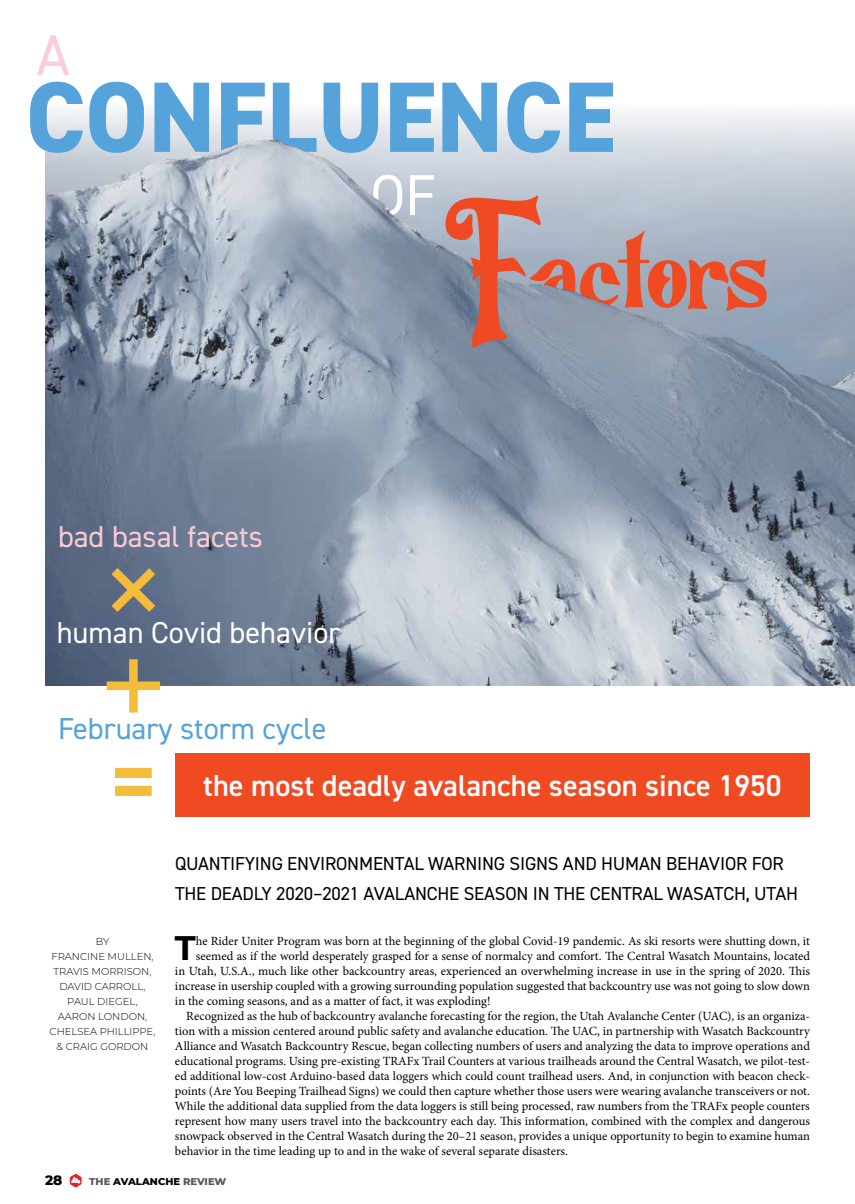
<style>
.page{position:relative;width:855px;height:1204px;background:#fff}
.page>*{position:absolute;margin:0;border:0;box-sizing:border-box;transform-origin:0 0}
.t1{font:178px "Hallo Witch Z";color:#f04a23}
.t2{font:144.5px "Hallo Witch Z";letter-spacing:-.025em;color:#f04a23}
.t3{font:800 100.25px "DIN2014";color:#55a3da}
.t4{font:57.75px "DIN2014";color:#fff}
.t5{font:57.75px "DIN2014";color:#facdd7}
.t6{font:700 33.88px "Montserrat";color:#000}
.t7{font:600 30.25px "DIN2014";color:#fff}
.t8{font:30.25px "DIN2014";color:#fff}
.t9{font:30.25px "DIN2014";color:#55a3da}
.t10{font:30.25px "DIN2014";color:#facbd7}
.t11{font:18.75px/30px "DIN2014";letter-spacing:-.01em;color:#000}
.t12{font:800 13.75px "Montserrat";color:#000}
.t13{font:12.5px "Minion Pro";color:#000}
.t14{font:300 10px/15px "Montserrat";color:#000;text-align:center}
.t15{font:800 10px "Montserrat";color:#58595b}
.s1{color:#000}
</style>
<div class="page">
<svg style="left:70px;top:1174px;width:12px;height:14px"></svg>
<img style="left:45px;top:109px;width:810px;height:576px">
<div style="left:175px;top:752px;width:635px;height:64px;background:#f04a23"></div>
<svg style="left:115px;top:768px;width:37px;height:28px"></svg>
<svg style="left:111px;top:568px;width:44px;height:44px;background:#9d8e65"></svg>
<svg style="left:107px;top:659px;width:53px;height:53px"></svg>
<h3 class="t5" style="left:36px;top:19px;width:35px">A</h3>
<h3 class="t3" style="left:26px;top:51px;width:591px">CONFLUENCE</h3>
<h3 class="t4" style="left:370px;top:159px;width:67px">OF</h3>
<h1 class="t1" style="left:470px;top:178px;width:77px">F</h1>
<h2 class="t2" style="left:528px;top:197px;width:245px">actors</h2>
<h3 class="t10" style="left:58px;top:518px;width:206px">bad basal facets</h3>
<h3 class="t8" style="left:57px;top:614px;width:285px">human Covid behavior</h3>
<h3 class="t9" style="left:58px;top:710px;width:270px">February storm cycle</h3>
<h3 class="t7" style="left:203px;top:766px;width:580px">the most deadly avalanche season since 1950</h3>
<p class="t14" style="left:50px;top:934px;width:107px">BY<br>FRANCINE MULLEN,<br>TRAVIS MORRISON,<br>DAVID CARROLL,<br>PAUL DIEGEL,<br>AARON LONDON,<br>CHELSEA PHILLIPPE, &amp; CRAIG GORDON</p>
<h3 class="t11" style="left:175px;top:848px;width:625px">QUANTIFYING ENVIRONMENTAL WARNING SIGNS AND HUMAN BEHAVIOR FOR<br>THE DEADLY 2020–2021 AVALANCHE SEASON IN THE CENTRAL WASATCH, UTAH</h3>
<h3 class="t6" style="left:175px;top:924px;width:22px">T</h3>
<p class="t13" style="left:196px;top:933px;width:616px">he Rider Uniter Program was born at the beginning of the global Covid-19 pandemic. As ski resorts were shutting down, it</p>
<p class="t13" style="left:196px;top:948px;width:616px">seemed as if the world desperately grasped for a sense of normalcy and comfort. The Central Wasatch Mountains, located</p>
<p class="t13" style="left:175px;top:963px;width:637px">in Utah, U.S.A., much like other backcountry areas, experienced an overwhelming increase in use in the spring of 2020. This</p>
<p class="t13" style="left:175px;top:978px;width:636px">increase in usership coupled with a growing surrounding population suggested that backcountry use was not going to slow down</p>
<p class="t13" style="left:175px;top:993px;width:317px">in the coming seasons, and as a matter of fact, it was exploding!</p>
<p class="t13" style="left:186px;top:1008px;width:625px">Recognized as the hub of backcountry avalanche forecasting for the region, the Utah Avalanche Center (UAC), is an organiza-</p>
<p class="t13" style="left:175px;top:1023px;width:637px">tion with a mission centered around public safety and avalanche education. The UAC, in partnership with Wasatch Backcountry</p>
<p class="t13" style="left:175px;top:1038px;width:636px">Alliance and Wasatch Backcountry Rescue, began collecting numbers of users and analyzing the data to improve operations and</p>
<p class="t13" style="left:175px;top:1053px;width:637px">educational programs. Using pre-existing TRAFx Trail Counters at various trailheads around the Central Wasatch, we pilot-test-</p>
<p class="t13" style="left:175px;top:1068px;width:637px">ed additional low-cost Arduino-based data loggers which could count trailhead users. And, in conjunction with beacon check-</p>
<p class="t13" style="left:175px;top:1083px;width:636px">points (Are You Beeping Trailhead Signs) we could then capture whether those users were wearing avalanche transceivers or not.</p>
<p class="t13" style="left:175px;top:1098px;width:636px">While the additional data supplied from the data loggers is still being processed, raw numbers from the TRAFx people counters</p>
<p class="t13" style="left:175px;top:1113px;width:637px">represent how many users travel into the backcountry each day. This information, combined with the complex and dangerous</p>
<p class="t13" style="left:175px;top:1128px;width:637px">snowpack observed in the Central Wasatch during the 20–21 season, provides a unique opportunity to begin to examine human</p>
<p class="t13" style="left:175px;top:1143px;width:395px">behavior in the time leading up to and in the wake of several separate disasters.</p>
<p class="t12" style="left:45px;top:1170px;width:19px">28</p>
<p class="t15" style="left:89px;top:1174px;width:139px">THE <span class="s1">AVALANCHE</span> REVIEW</p>
</div>
